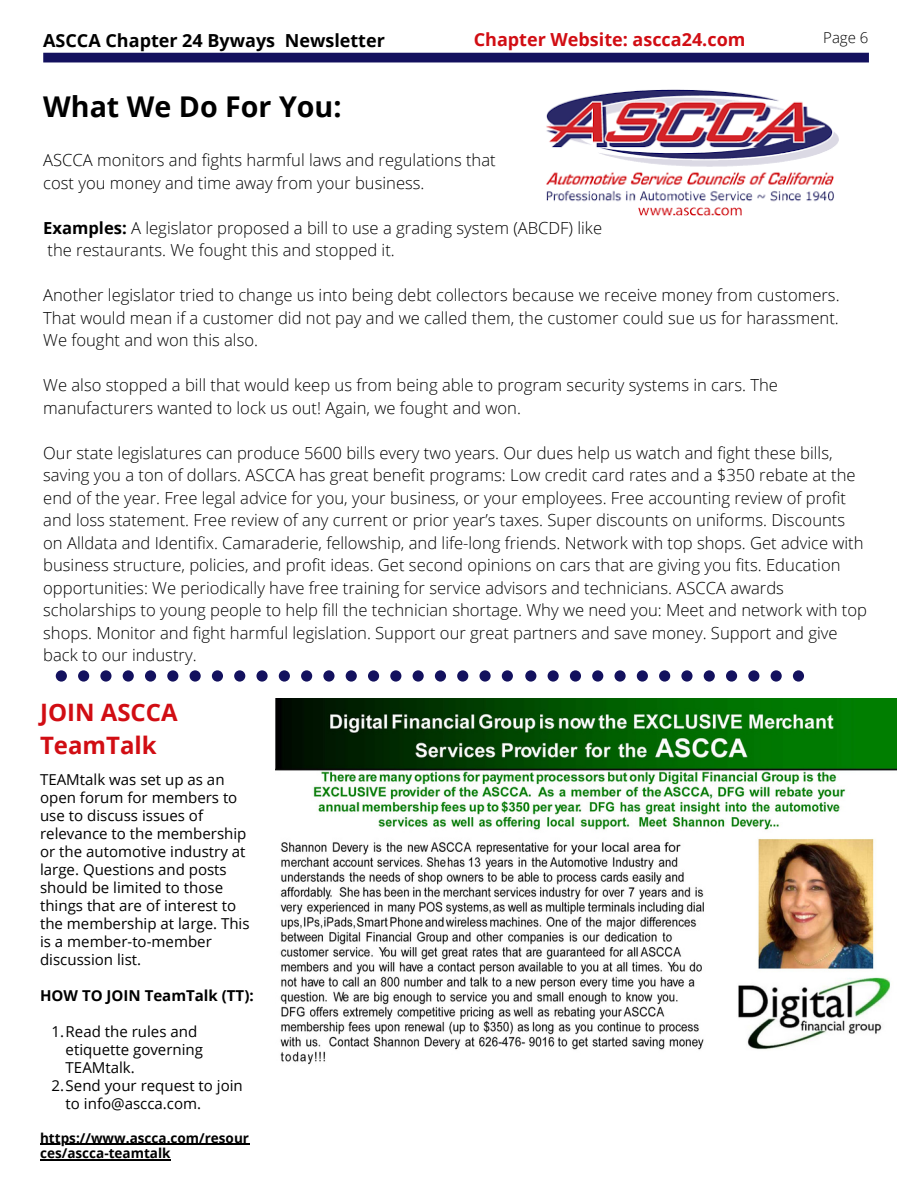
<style>
.page{position:relative;width:918px;height:1188px;background:#fff}
.page>*{position:absolute;margin:0;border:0;box-sizing:border-box;transform-origin:0 0}
.t1{font:700 28.65px "Open Sans";color:#000}
.t2{font:700 24px "Open Sans";color:#d10d13}
.t3{font:700 18px "Open Sans";color:#000}
.t4{font:700 18px "Open Sans";color:#d10d13}
.t5{font:300 16.65px/22.5px "Open Sans";color:#000}
.t6{font:15px/18px "Open Sans";color:#000}
.t7{font:700 15px "Open Sans";color:#000}
.t8{font:300 15px "Open Sans";color:#000}
.t9{font:700 13.5px/15.8px "Open Sans";color:#000}
.s1{font-weight:700}
</style>
<div class="page">
<div style="left:43px;top:53px;width:826px;height:9px;background:#13115e"></div>
<hr style="left:40px;top:1144px;width:209px;height:1px;background:#000">
<hr style="left:40px;top:1159px;width:131px;height:2px;background:#000">
<svg style="left:56px;top:670px;width:457px;height:12px"></svg>
<svg style="left:525px;top:670px;width:279px;height:12px"></svg>
<img style="left:546px;top:89px;width:293px;height:126px">
<img style="left:275px;top:698px;width:621px;height:367px">
<p class="t3" style="left:43px;top:27px;width:343px">ASCCA Chapter 24 Byways Newsletter</p>
<p class="t4" style="left:474px;top:27px;width:273px">Chapter Website: ascca24.com</p>
<p class="t8" style="left:823px;top:27px;width:47px">Page 6</p>
<p class="t1" style="left:43px;top:86px;width:300px">What We Do For You:</p>
<p class="t5" style="left:43px;top:148px;width:454px">ASCCA monitors and fights harmful laws and regulations that</p>
<p class="t5" style="left:43px;top:171px;width:383px">cost you money and time away from your business.</p>
<p class="t5" style="left:43px;top:216px;width:560px"><span class="s1">Examples:</span> A legislator proposed a bill to use a grading system (ABCDF) like</p>
<p class="t5" style="left:48px;top:238px;width:349px">the restaurants. We fought this and stopped it.</p>
<p class="t5" style="left:43px;top:283px;width:798px">Another legislator tried to change us into being debt collectors because we receive money from customers.<br>That would mean if a customer did not pay and we called them, the customer could sue us for harassment.</p>
<p class="t5" style="left:43px;top:328px;width:216px">We fought and won this also.</p>
<p class="t5" style="left:43px;top:373px;width:736px">We also stopped a bill that would keep us from being able to program security systems in cars. The manufacturers wanted to lock us out! Again, we fought and won.</p>
<p class="t5" style="left:43px;top:441px;width:825px">Our state legislatures can produce 5600 bills every two years. Our dues help us watch and fight these bills, saving you a ton of dollars. ASCCA has great benefit programs: Low credit card rates and a $350 rebate at the end of the year. Free legal advice for you, your business, or your employees. Free accounting review of profit and loss statement. Free review of any current or prior year’s taxes. Super discounts on uniforms. Discounts on Alldata and Identifix. Camaraderie, fellowship, and life-long friends. Network with top shops. Get advice with business structure, policies, and profit ideas. Get second opinions on cars that are giving you fits. Education opportunities: We periodically have free training for service advisors and technicians. ASCCA awards scholarships to young people to help fill the technician shortage. Why we need you: Meet and network with top shops. Monitor and fight harmful legislation. Support our great partners and save money. Support and give back to our industry.</p>
<p class="t2" style="left:40px;top:696px;width:139px">JOIN ASCCA</p>
<p class="t2" style="left:40px;top:728px;width:118px">TeamTalk</p>
<p class="t6" style="left:40px;top:770px;width:211px">TEAMtalk was set up as an open forum for members to use to discuss issues of relevance to the membership or the automotive industry at large. Questions and posts should be limited to those things that are of interest to the membership at large. This is a member-to-member discussion list.</p>
<p class="t7" style="left:40px;top:985px;width:215px">HOW TO JOIN TeamTalk (TT):</p>
<p class="t6" style="left:66px;top:1022px;width:139px;text-indent:-14px">1.Read the rules and etiquette governing<br>TEAMtalk.</p>
<p class="t6" style="left:66px;top:1076px;width:179px;text-indent:-14px">2.Send your request to join to info@ascca.com.</p>
<p class="t9" style="left:40px;top:1129px;width:210px">https://www.ascca.com/resour ces/ascca-teamtalk</p>
</div>
